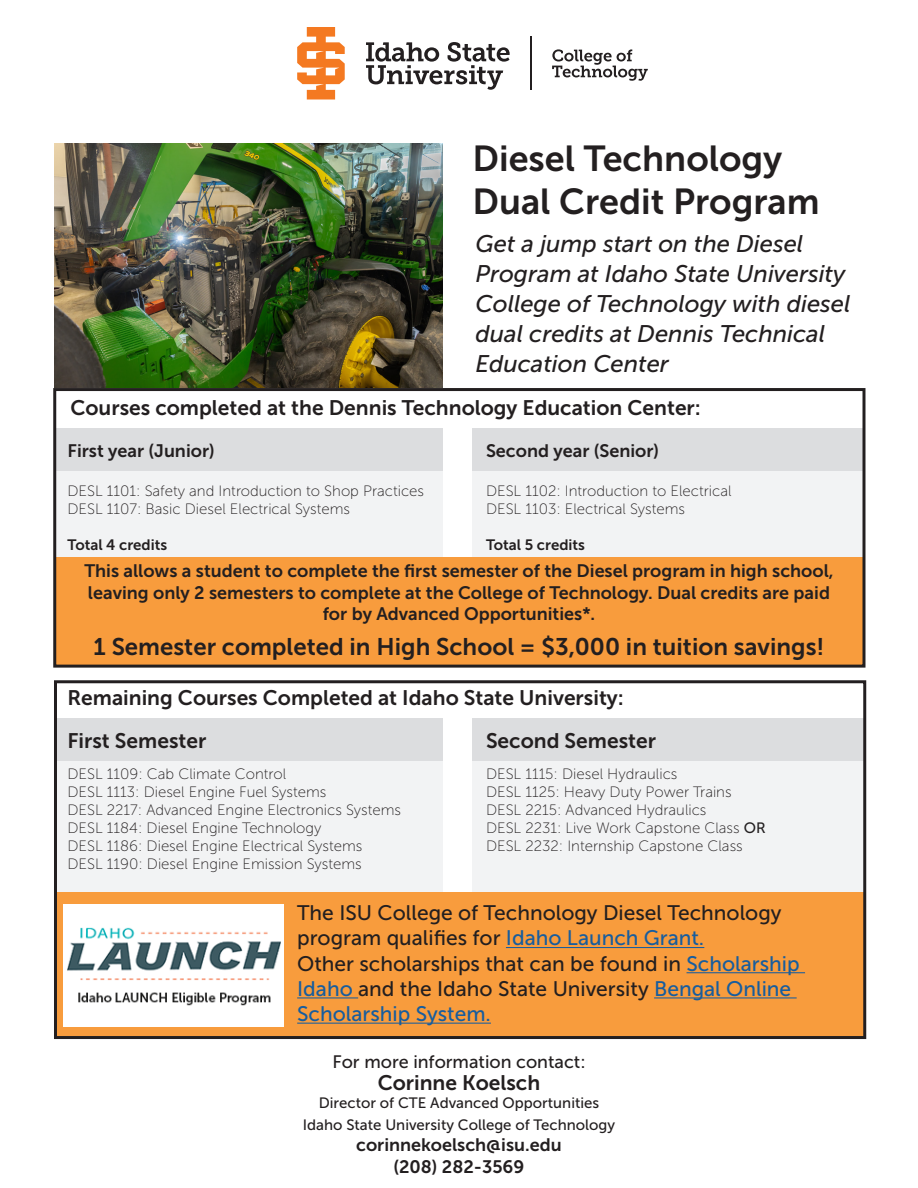
<style>
.page{position:relative;width:918px;height:1188px;background:#fff}
.page>*{position:absolute;margin:0;border:0;box-sizing:border-box;transform-origin:0 0}
.t1{font:36px/43.2px "Museo Sans 700";color:#231f20}
.t2{font:italic 24px/30px "Museo Sans 500";color:#231f20}
.t3{font:24px "Museo Sans 700";color:#231f20}
.t4{font:21px/25.2px "Museo Sans 500";color:#231f20}
.t5{font:21px "Museo Sans 700";color:#231f20}
.t6{font:18px/21.6px "Museo Sans 700";color:#231f20;text-align:center}
.t7{font:18px "Museo Sans 500";color:#231f20}
.t8{font:15px "Museo Sans 100";color:#231f20}
.t9{font:15px "Museo Sans 500";color:#231f20}
.t10{font:15px "Museo Sans 700";color:#231f20}
.s1{font-family:"Museo Sans 500"}
.s2{color:#175d9e}
</style>
<div class="page">
<div style="left:54px;top:471px;width:389px;height:93px;background:#f2f3f4"></div>
<div style="left:54px;top:761px;width:389px;height:131px;background:#f2f3f4"></div>
<div style="left:472px;top:471px;width:392px;height:93px;background:#f2f3f4"></div>
<div style="left:472px;top:761px;width:392px;height:131px;background:#f2f3f4"></div>
<div style="left:54px;top:429px;width:389px;height:42px;background:#dcdddf"></div>
<div style="left:54px;top:718px;width:389px;height:43px;background:#dcdddf"></div>
<div style="left:472px;top:429px;width:392px;height:42px;background:#dcdddf"></div>
<div style="left:472px;top:718px;width:392px;height:43px;background:#dcdddf"></div>
<div style="left:54px;top:557px;width:810px;height:109px;background:#f89c3d"></div>
<div style="left:54px;top:892px;width:810px;height:147px;background:#f89c3d"></div>
<svg style="left:552px;top:49px;width:96px;height:32px"></svg>
<hr style="left:530px;top:37px;width:2px;height:53px;background:#231f20">
<svg style="left:366px;top:42px;width:144px;height:48px"></svg>
<svg style="left:297px;top:27px;width:48px;height:73px"></svg>
<img style="left:54px;top:144px;width:389px;height:244px">
<hr style="left:506px;top:947px;width:198px;height:1px;background:#175d9e">
<hr style="left:687px;top:972px;width:118px;height:1px;background:#175d9e">
<hr style="left:297px;top:997px;width:61px;height:1px;background:#175d9e">
<hr style="left:654px;top:997px;width:143px;height:1px;background:#175d9e">
<hr style="left:297px;top:1023px;width:194px;height:1px;background:#175d9e">
<div style="left:53px;top:388px;width:813px;height:280px;border:3px solid #231f20"></div>
<div style="left:64px;top:904px;width:220px;height:123px;background:#fff"></div>
<img style="left:68px;top:927px;width:213px;height:79px">
<div style="left:54px;top:680px;width:812px;height:359px;border:3px solid #231f20"></div>
<p class="t1" style="left:472px;top:137px;width:349px">Diesel Technology<br>Dual Credit Program</p>
<p class="t2" style="left:476px;top:228px;width:377px">Get a jump start on the Diesel<br>Program at Idaho State University<br>College of Technology with diesel dual credits at Dennis Technical<br>Education Center</p>
<p class="t5" style="left:70px;top:396px;width:632px">Courses completed at the Dennis Technology Education Center:</p>
<p class="t6" style="left:68px;top:440px;width:149px">First year (Junior)</p>
<p class="t8" style="left:68px;top:483px;width:358px">DESL 1101: Safety and Introduction to Shop Practices</p>
<p class="t8" style="left:68px;top:501px;width:284px">DESL 1107: Basic Diesel Electrical Systems</p>
<p class="t10" style="left:68px;top:537px;width:101px">Total 4 credits</p>
<p class="t6" style="left:486px;top:440px;width:175px">Second year (Senior)</p>
<p class="t8" style="left:486px;top:483px;width:247px">DESL 1102: Introduction to Electrical</p>
<p class="t8" style="left:486px;top:501px;width:201px">DESL 1103: Electrical Systems</p>
<p class="t10" style="left:486px;top:537px;width:100px">Total 5 credits</p>
<p class="t6" style="left:84px;top:560px;width:751px">This allows a student to complete the first semester of the Diesel program in high school, leaving only 2 semesters to complete at the College of Technology. Dual credits are paid for by Advanced Opportunities*.</p>
<p class="t3" style="left:94px;top:634px;width:732px">1 Semester completed in High School = $3,000 in tuition savings!</p>
<p class="t5" style="left:68px;top:686px;width:558px">Remaining Courses Completed at Idaho State University:</p>
<p class="t5" style="left:68px;top:729px;width:140px">First Semester</p>
<p class="t8" style="left:68px;top:766px;width:220px">DESL 1109: Cab Climate Control</p>
<p class="t8" style="left:68px;top:784px;width:260px">DESL 1113: Diesel Engine Fuel Systems</p>
<p class="t8" style="left:68px;top:802px;width:335px">DESL 2217: Advanced Engine Electronics Systems</p>
<p class="t8" style="left:68px;top:820px;width:255px">DESL 1184: Diesel Engine Technology</p>
<p class="t8" style="left:68px;top:838px;width:296px">DESL 1186: Diesel Engine Electrical Systems</p>
<p class="t8" style="left:68px;top:856px;width:296px">DESL 1190: Diesel Engine Emission Systems</p>
<p class="t5" style="left:486px;top:729px;width:172px">Second Semester</p>
<p class="t8" style="left:486px;top:766px;width:193px">DESL 1115: Diesel Hydraulics</p>
<p class="t8" style="left:486px;top:784px;width:247px">DESL 1125: Heavy Duty Power Trains</p>
<p class="t8" style="left:486px;top:802px;width:222px">DESL 2215: Advanced Hydraulics</p>
<p class="t8" style="left:486px;top:820px;width:281px">DESL 2231: Live Work Capstone Class <span class="s1">OR</span></p>
<p class="t8" style="left:486px;top:838px;width:258px">DESL 2232: Internship Capstone Class</p>
<p class="t4" style="left:297px;top:900px;width:486px">The ISU College of Technology Diesel Technology program qualifies for <span class="s2">Idaho Launch Grant.</span></p>
<p class="t4" style="left:297px;top:951px;width:504px">Other scholarships that can be found in <span class="s2">Scholarship<br>Idaho</span> and the Idaho State University <span class="s2">Bengal Online<br>Scholarship System.</span></p>
<p class="t7" style="left:332px;top:1051px;width:255px">For more information contact:</p>
<p class="t5" style="left:378px;top:1071px;width:164px">Corinne Koelsch</p>
<p class="t9" style="left:319px;top:1095px;width:282px">Director of CTE Advanced Opportunities</p>
<p class="t9" style="left:303px;top:1116px;width:314px">Idaho State University College of Technology</p>
<p class="t6" style="left:356px;top:1134px;width:207px">corinnekoelsch@isu.edu</p>
<p class="t6" style="left:394px;top:1156px;width:132px">(208) 282-3569</p>
</div>
